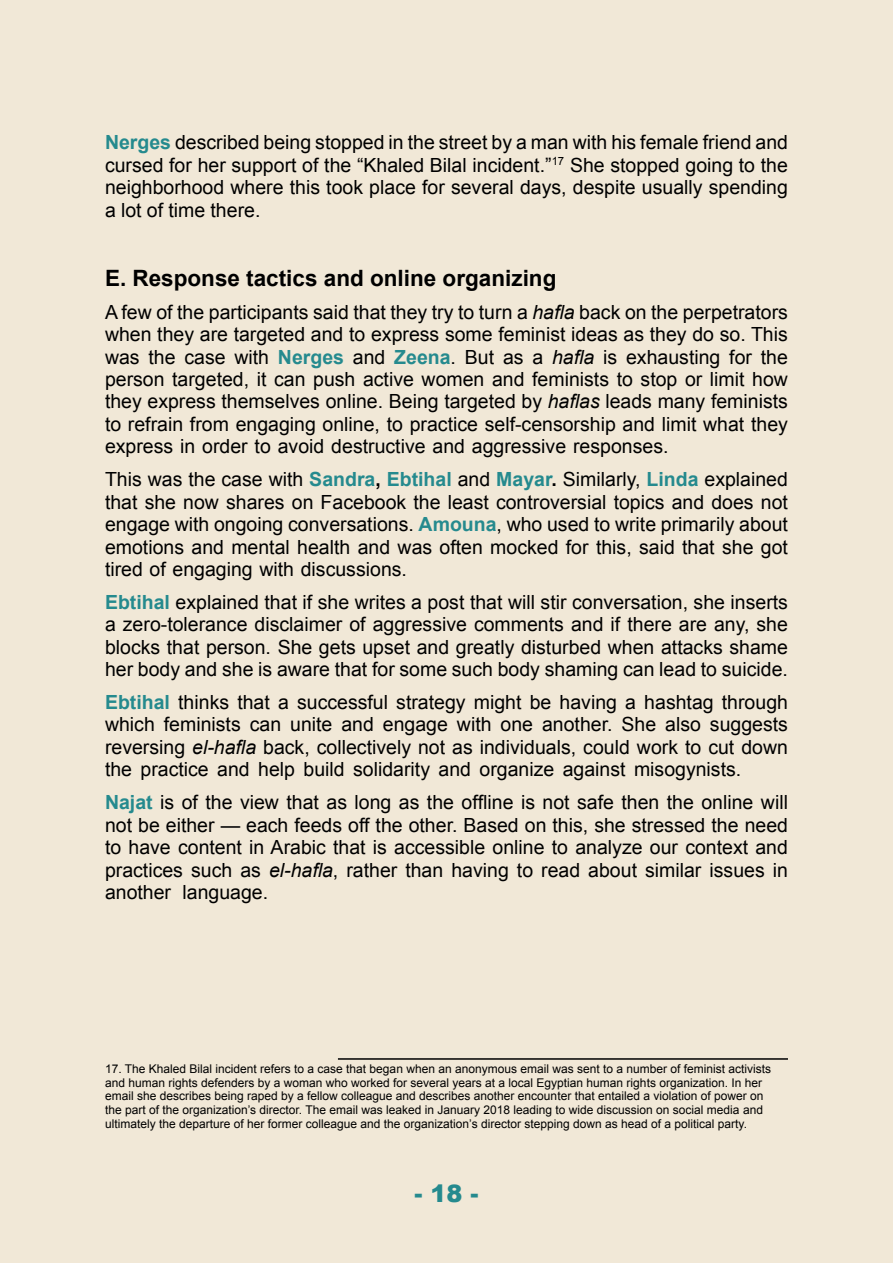
<style>
.page{position:relative;width:893px;height:1263px;background:#f1e8d7}
.page>*{position:absolute;margin:0;border:0;box-sizing:border-box;transform-origin:0 0}
.t1{font:900 24px "Arial";color:#258a8e}
.t2{font:700 22.5px "Arial";color:#000}
.t3{font:19.5px/22.4px "Arial";color:#000;text-align:justify}
.t4{font:12px/13.8px "Arial";color:#000}
.s1{font-weight:700;color:#258a8e}
.s2{font-style:italic}
.s3{font-weight:700}
</style>
<div class="page">
<hr style="left:338px;top:1058px;width:450px;height:2px;background:#000">
<p class="t3" style="left:105px;top:131px;width:684px"><span class="s1">Nerges</span> described being stopped in the street by a man with his female friend and cursed for her support of the “Khaled Bilal incident.”<sup>17</sup> She stopped going to the neighborhood where this took place for several days, despite usually spending a lot of time there.</p>
<p class="t2" style="left:105px;top:263px;width:453px">E. Response tactics and online organizing</p>
<p class="t3" style="left:105px;top:301px;width:684px">A few of the participants said that they try to turn a <span class="s2">hafla</span> back on the perpetrators when they are targeted and to express some feminist ideas as they do so. This was the case with <span class="s1">Nerges</span> and <span class="s1">Zeena</span>. But as a <span class="s2">hafla</span> is exhausting for the person targeted, it can push active women and feminists to stop or limit how they express themselves online. Being targeted by <span class="s2">haflas</span> leads many feminists to refrain from engaging online, to practice self-censorship and limit what they express in order to avoid destructive and aggressive responses.</p>
<p class="t3" style="left:105px;top:468px;width:684px">This was the case with <span class="s1">Sandra</span><span class="s3">,</span> <span class="s1">Ebtihal</span> and <span class="s1">Mayar</span><span class="s3">.</span> Similarly, <span class="s1">Linda</span> explained that she now shares on Facebook the least controversial topics and does not engage with ongoing conversations. <span class="s1">Amouna</span>, who used to write primarily about emotions and mental health and was often mocked for this, said that she got tired of engaging with discussions.</p>
<p class="t3" style="left:105px;top:591px;width:684px"><span class="s1">Ebtihal</span> explained that if she writes a post that will stir conversation, she inserts a zero-tolerance disclaimer of aggressive comments and if there are any, she blocks that person. She gets upset and greatly disturbed when attacks shame her body and she is aware that for some such body shaming can lead to suicide.</p>
<p class="t3" style="left:105px;top:691px;width:684px"><span class="s1">Ebtihal</span> thinks that a successful strategy might be having a hashtag through which feminists can unite and engage with one another. She also suggests reversing <span class="s2">el-hafla</span> back, collectively not as individuals, could work to cut down the practice and help build solidarity and organize against misogynists.</p>
<p class="t3" style="left:105px;top:791px;width:684px"><span class="s1">Najat</span> is of the view that as long as the offline is not safe then the online will not be either — each feeds off the other. Based on this, she stressed the need to have content in Arabic that is accessible online to analyze our context and practices such as <span class="s2">el-hafla</span>, rather than having to read about similar issues in another language.</p>
<p class="t4" style="left:105px;top:1062px;width:668px">17. The Khaled Bilal incident refers to a case that began when an anonymous email was sent to a number of feminist activists and human rights defenders by a woman who worked for several years at a local Egyptian human rights organization. In her email she describes being raped by a fellow colleague and describes another encounter that entailed a violation of power on the part of the organization’s director. The email was leaked in January 2018 leading to wide discussion on social media and ultimately the departure of her former colleague and the organization’s director stepping down as head of a political party.</p>
<p class="t1" style="left:414px;top:1176px;width:65px">- 18 -</p>
</div>
